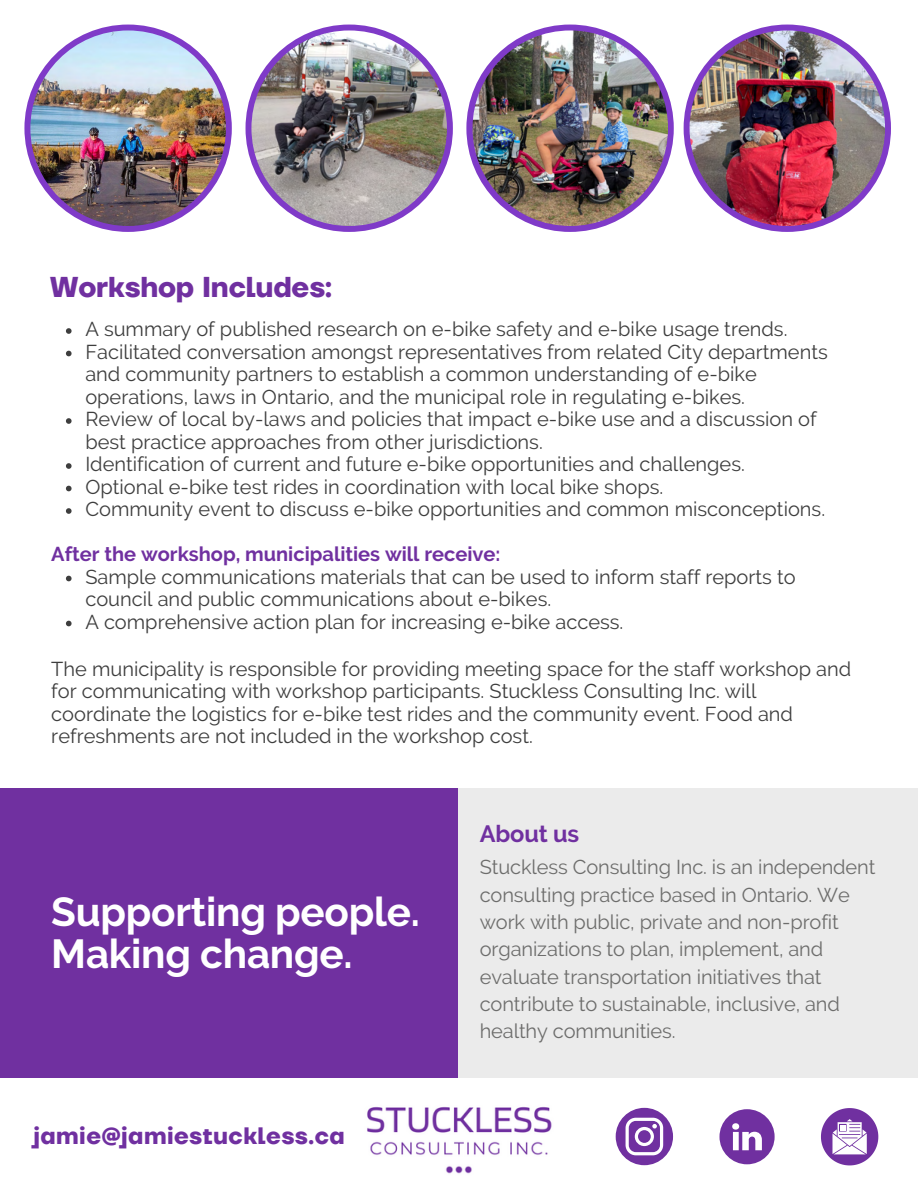
<style>
.page{position:relative;width:918px;height:1188px;background:#fff}
.page>*{position:absolute;margin:0;border:0;box-sizing:border-box;transform-origin:0 0}
.t1{font:700 40.35px/42.3px "Raleway";letter-spacing:-.005em;color:#fff}
.t2{font:700 28.65px "TT Firs Neue";letter-spacing:-.005em;color:#7030a0}
.t3{font:700 23.7px "TT Firs Neue";letter-spacing:.02em;color:#7030a0}
.t4{font:700 23.55px "Raleway";letter-spacing:-.005em;color:#7030a0}
.t5{font:20.1px/27.3px "Raleway";letter-spacing:-.005em;color:#6d6d6c}
.t6{font:19.95px/22.5px "Raleway";color:#3e3e3e}
.t7{font:700 19.95px "Raleway";color:#7030a0}
</style>
<div class="page">
<div style="left:445px;top:789px;width:473px;height:288px;background:#ebebeb"></div>
<div style="left:0;top:789px;width:458px;height:288px;background:#7030a0"></div>
<img style="left:367px;top:1106px;width:185px;height:68px">
<svg style="left:616px;top:1108px;width:57px;height:57px"></svg>
<svg style="left:719px;top:1109px;width:56px;height:55px"></svg>
<svg style="left:821px;top:1108px;width:57px;height:57px"></svg>
<div style="left:24px;top:25px;width:208px;height:207px;background:#7f3ac8;border-radius:50%"></div>
<img style="left:30px;top:30px;width:196px;height:196px;border-radius:50%">
<div style="left:246px;top:25px;width:207px;height:207px;background:#7f3ac8;border-radius:50%"></div>
<img style="left:251px;top:30px;width:196px;height:196px;border-radius:50%">
<div style="left:466px;top:25px;width:208px;height:207px;background:#7f3ac8;border-radius:50%"></div>
<img style="left:473px;top:30px;width:195px;height:196px;border-radius:50%">
<div style="left:684px;top:25px;width:207px;height:207px;background:#7f3ac8;border-radius:50%"></div>
<img style="left:690px;top:30px;width:195px;height:196px;border-radius:50%">
<svg style="left:66px;top:328px;width:6px;height:6px"></svg>
<svg style="left:66px;top:351px;width:6px;height:5px"></svg>
<svg style="left:66px;top:418px;width:6px;height:6px"></svg>
<svg style="left:66px;top:463px;width:6px;height:6px"></svg>
<svg style="left:66px;top:486px;width:6px;height:5px"></svg>
<svg style="left:66px;top:508px;width:6px;height:6px"></svg>
<svg style="left:66px;top:576px;width:6px;height:5px"></svg>
<svg style="left:66px;top:621px;width:6px;height:5px"></svg>
<h2 class="t2" style="left:50px;top:270px;width:284px">Workshop Includes:</h2>
<p class="t6" style="left:85px;top:318px;width:744px">A summary of published research on e-bike safety and e-bike usage trends.<br>Facilitated conversation amongst representatives from related City departments and community partners to establish a common understanding of e-bike operations, laws in Ontario, and the municipal role in regulating e-bikes.<br>Review of local by-laws and policies that impact e-bike use and a discussion of best practice approaches from other jurisdictions.<br>Identification of current and future e-bike opportunities and challenges.<br>Optional e-bike test rides in coordination with local bike shops.<br>Community event to discuss e-bike opportunities and common misconceptions.</p>
<p class="t7" style="left:51px;top:542px;width:451px">After the workshop, municipalities will receive:</p>
<p class="t6" style="left:85px;top:565px;width:712px">Sample communications materials that can be used to inform staff reports to council and public communications about e-bikes.<br>A comprehensive action plan for increasing e-bike access.</p>
<p class="t6" style="left:51px;top:658px;width:801px">The municipality is responsible for providing meeting space for the staff workshop and for communicating with workshop participants. Stuckless Consulting Inc. will coordinate the logistics for e-bike test rides and the community event. Food and refreshments are not included in the workshop cost.</p>
<h1 class="t1" style="left:51px;top:891px;width:370px">Supporting people.<br>Making change.</h1>
<p class="t3" style="left:34px;top:1121px;width:313px">jamie@jamiestuckless.ca</p>
<p class="t4" style="left:480px;top:820px;width:101px">About us</p>
<p class="t5" style="left:480px;top:854px;width:397px">Stuckless Consulting Inc. is an independent consulting practice based in Ontario. We work with public, private and non-profit organizations to plan, implement, and evaluate transportation initiatives that contribute to sustainable, inclusive, and healthy communities.</p>
</div>
